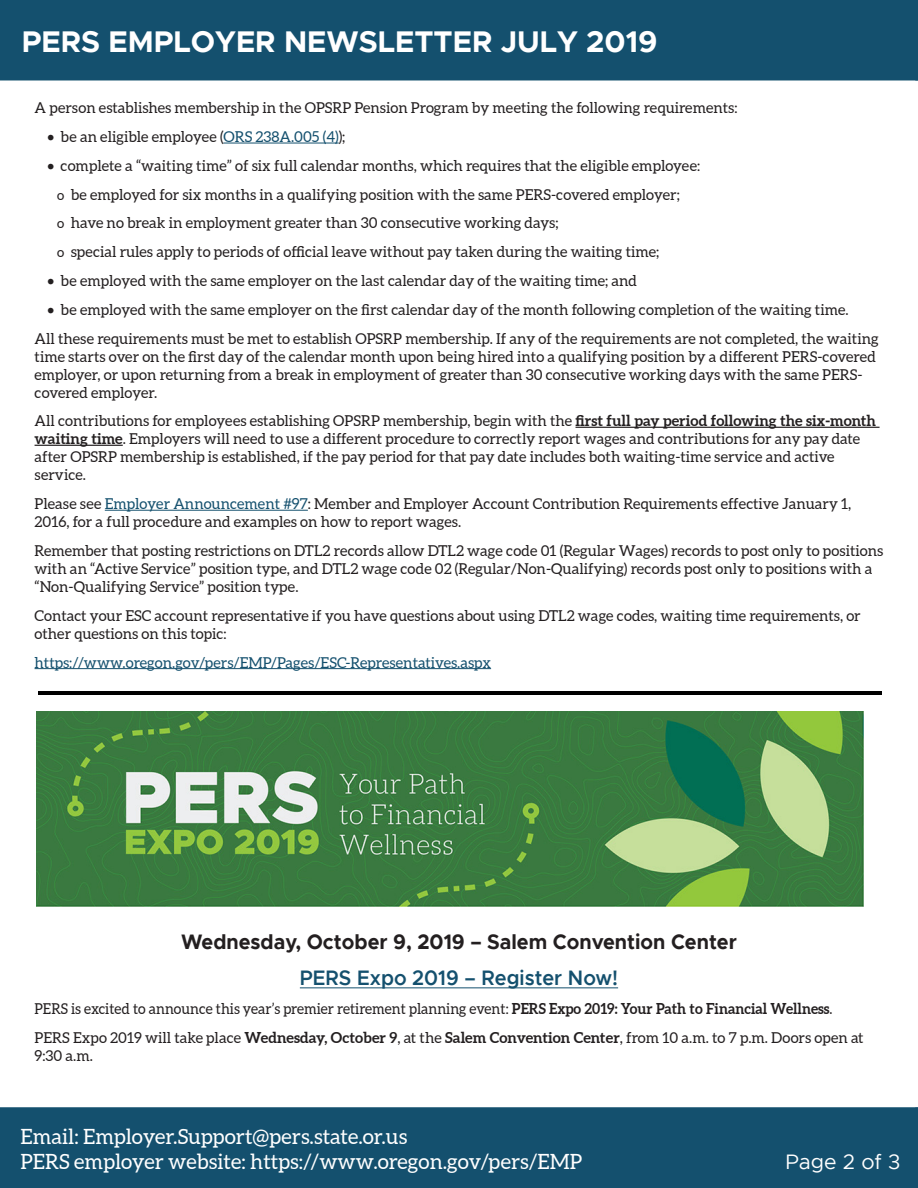
<style>
.page{position:relative;width:918px;height:1188px;background:#fff}
.page>*{position:absolute;margin:0;border:0;box-sizing:border-box;transform-origin:0 0}
.t1{font:700 30px "Metropolis";color:#fff}
.t2{font:21px "Aleo";color:#fff}
.Body_Text{font:700 21px "Metropolis";color:#231f20;scale:.95 1}
.Body_Text-2{font:600 21px "Metropolis";color:#14506e;scale:.95 1}
.t3{font:21px "Metropolis";color:#fff}
.Body_Text-3{font:15px/18px "Aleo";color:#231f20}
.Body_Text-4{font:15px "Aleo";color:#231f20;scale:.95 1}
.Body_Text-5{font:15px "Aleo";color:#14506e}
.s1{color:#14506e}
.s2{font-size:13.5px}
.s3{font-weight:700}
</style>
<div class="page">
<div style="left:0;top:1108px;width:915px;height:80px;background:#14506e"></div>
<svg style="left:915px;top:1108px;width:3px;height:80px"></svg>
<div style="left:0;top:0;width:915px;height:80px;background:#14506e"></div>
<svg style="left:915px;top:0;width:3px;height:80px"></svg>
<hr style="left:223px;top:143px;width:116px;height:1px;background:#14506e">
<hr style="left:576px;top:427px;width:304px;height:1px;background:#231f20">
<hr style="left:35px;top:445px;width:88px;height:1px;background:#231f20">
<hr style="left:105px;top:510px;width:203px;height:1px;background:#14506e">
<hr style="left:35px;top:668px;width:456px;height:1px;background:#14506e">
<hr style="left:300px;top:988px;width:318px;height:1px;background:#14506e">
<hr style="left:39px;top:691px;width:842px;height:4px;background:#000">
<img style="left:36px;top:711px;width:827px;height:195px">
<p class="t1" style="left:22px;top:23px;width:637px">PERS EMPLOYER NEWSLETTER JULY 2019</p>
<p class="Body_Text-3" style="left:35px;top:99px;width:704px">A person establishes membership in the OPSRP Pension Program by meeting the following requirements:</p>
<p class="Body_Text-3" style="left:47px;top:127px;width:299px">• be an eligible employee (<span class="s1">ORS 238A.005 (4)</span>);</p>
<p class="Body_Text-3" style="left:47px;top:156px;width:654px">• complete a “waiting time” of six full calendar months, which requires that the eligible employee:</p>
<p class="Body_Text-3" style="left:57px;top:185px;width:624px"><span class="s2">o</span> be employed for six months in a qualifying position with the same PERS-covered employer;</p>
<p class="Body_Text-3" style="left:57px;top:214px;width:503px"><span class="s2">o</span> have no break in employment greater than 30 consecutive working days;</p>
<p class="Body_Text-3" style="left:57px;top:243px;width:604px"><span class="s2">o</span> special rules apply to periods of official leave without pay taken during the waiting time;</p>
<p class="Body_Text-3" style="left:47px;top:271px;width:591px">• be employed with the same employer on the last calendar day of the waiting time; and</p>
<p class="Body_Text-3" style="left:47px;top:300px;width:803px">• be employed with the same employer on the first calendar day of the month following completion of the waiting time.</p>
<p class="Body_Text-3" style="left:35px;top:329px;width:846px">All these requirements must be met to establish OPSRP membership. If any of the requirements are not completed, the waiting time starts over on the first day of the calendar month upon being hired into a qualifying position by a different PERS-covered employer, or upon returning from a break in employment of greater than 30 consecutive working days with the same PERS&shy;covered employer.</p>
<p class="Body_Text-3" style="left:35px;top:412px;width:843px">All contributions for employees establishing OPSRP membership, begin with the <span class="s3">first full pay period following the six-month waiting time</span>. Employers will need to use a different procedure to correctly report wages and contributions for any pay date after OPSRP membership is established, if the pay period for that pay date includes both waiting-time service and active service.</p>
<p class="Body_Text-3" style="left:35px;top:495px;width:818px">Please see <span class="s1">Employer Announcement #97</span>: Member and Employer Account Contribution Requirements effective January 1,<br>2016, for a full procedure and examples on how to report wages.</p>
<p class="Body_Text-3" style="left:35px;top:541px;width:850px">Remember that posting restrictions on DTL2 records allow DTL2 wage code 01 (Regular Wages) records to post only to positions with an “Active Service” position type, and DTL2 wage code 02 (Regular/Non-Qualifying) records post only to positions with a “Non-Qualifying Service” position type.</p>
<p class="Body_Text-3" style="left:35px;top:606px;width:828px">Contact your ESC account representative if you have questions about using DTL2 wage codes, waiting time requirements, or other questions on this topic:</p>
<p class="Body_Text-5" style="left:35px;top:654px;width:458px">https://www.oregon.gov/pers/EMP/Pages/ESC-Representatives.aspx</p>
<p class="Body_Text" style="left:181px;top:929px;width:587px">Wednesday, October 9, 2019 – Salem Convention Center</p>
<p class="Body_Text-2" style="left:300px;top:965px;width:337px">PERS Expo 2019 – Register Now!</p>
<p class="Body_Text-4" style="left:35px;top:1000px;width:842px">PERS is excited to announce this year’s premier retirement planning event: <span class="s3">PERS Expo 2019: Your Path to Financial Wellness</span>.</p>
<p class="Body_Text-3" style="left:35px;top:1028px;width:831px">PERS Expo 2019 will take place <span class="s3">Wednesday, October 9</span>, at the <span class="s3">Salem Convention Center</span>, from 10 a.m. to 7 p.m. Doors open at<br>9:30 a.m.</p>
<p class="t2" style="left:20px;top:1124px;width:388px">Email: Employer.Support@pers.state.or.us</p>
<p class="t2" style="left:20px;top:1150px;width:563px">PERS employer website: https://www.oregon.gov/pers/EMP</p>
<p class="t3" style="left:888px;top:1149px;width:15px">4</p>
<p class="t3" style="left:785px;top:1149px;width:116px">Page 2 of 3</p>
</div>
